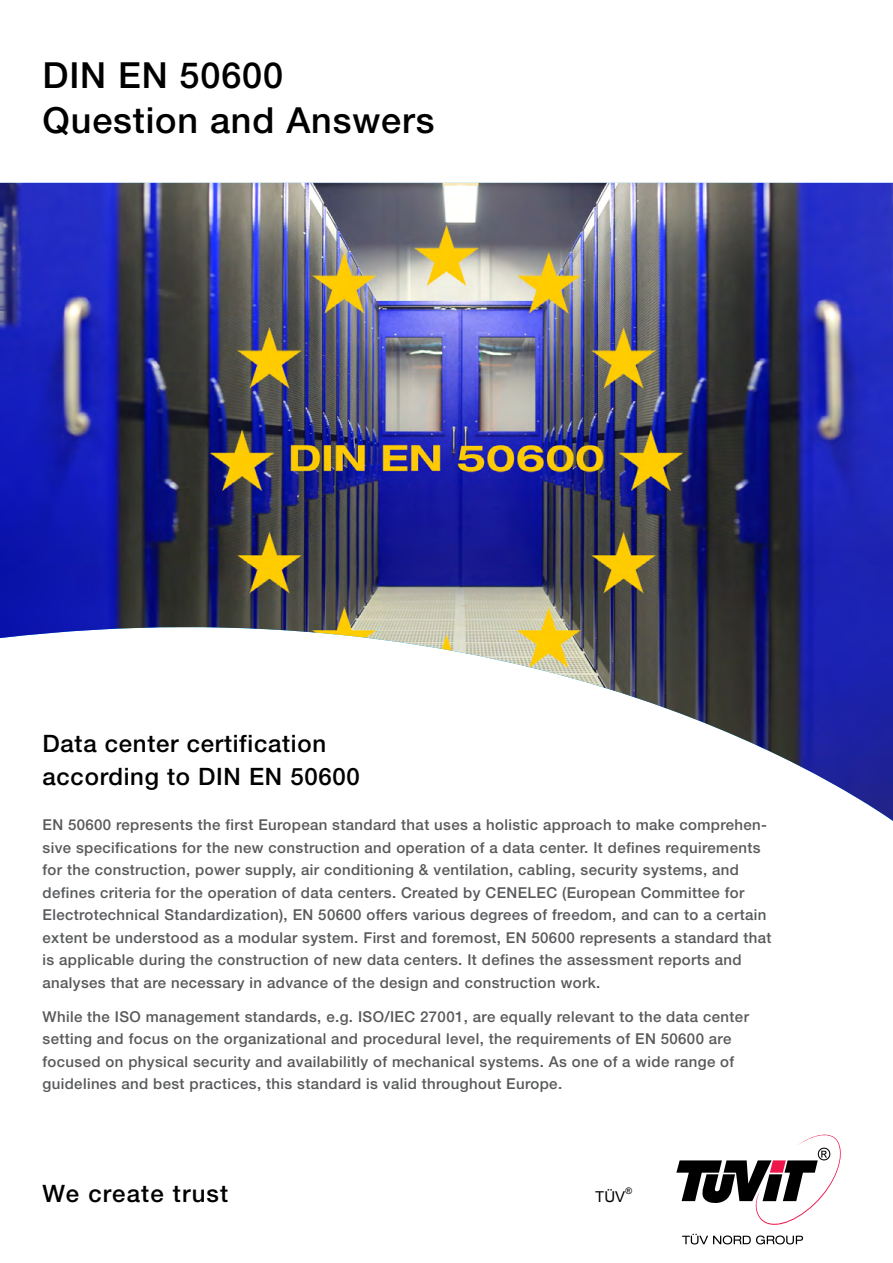
<style>
.page{position:relative;width:893px;height:1263px;background:#fff}
.page>*{position:absolute;margin:0;border:0;box-sizing:border-box;transform-origin:0 0}
.Überschrift_fett{font:500 36px "Helvetica Neue LT";letter-spacing:.025em;color:#000}
.Zwischenüberschrift{font:500 24px/33.8px "Helvetica Neue LT";letter-spacing:.03em;color:#000}
.Zwischenüberschrift-2{font:500 24px "Helvetica Neue LT";letter-spacing:.05em;color:#000}
.Grundtext{font:500 15px/22.5px "Helvetica Neue LT";letter-spacing:.025em;color:#58595b}
.t1{font:15px "Arial";color:#000}
.t2{font:9px "Arial";color:#000}
</style>
<div class="page">
<svg style="left:676px;top:1134px;width:165px;height:110px"></svg>
<img style="left:0;top:183px;width:893px;height:638px">
<p class="Überschrift_fett" style="left:43px;top:53px;width:242px">DIN EN 50600</p>
<p class="Überschrift_fett" style="left:43px;top:98px;width:393px">Question and Answers</p>
<p class="Zwischenüberschrift" style="left:43px;top:726px;width:319px">Data center certification according to DIN EN 50600</p>
<p class="Grundtext" style="left:43px;top:814px;width:731px">EN 50600 represents the first European standard that uses a holistic approach to make comprehen&shy;sive specifications for the new construction and operation of a data center. It defines requirements for the construction, power supply, air conditioning &amp; ventilation, cabling, security systems, and defines criteria for the operation of data centers. Created by CENELEC (European Committee for Electrotechnical Standardization), EN 50600 offers various degrees of freedom, and can to a certain extent be understood as a modular system. First and foremost, EN 50600 represents a standard that is applicable during the construction of new data centers. It defines the assessment reports and analyses that are necessary in advance of the design and construction work.</p>
<p class="Grundtext" style="left:43px;top:1005px;width:708px">While the ISO management standards, e.g. ISO/IEC 27001, are equally relevant to the data center setting and focus on the organizational and procedural level, the requirements of EN 50600 are focused on physical security and availabilitly of mechanical systems. As one of a wide range of guidelines and best practices, this standard is valid throughout Europe.</p>
<h2 class="Zwischenüberschrift-2" style="left:43px;top:1179px;width:187px">We create trust</h2>
<p class="t2" style="left:625px;top:1185px;width:8px">®</p>
<p class="t1" style="left:595px;top:1186px;width:31px">TÜV</p>
</div>
